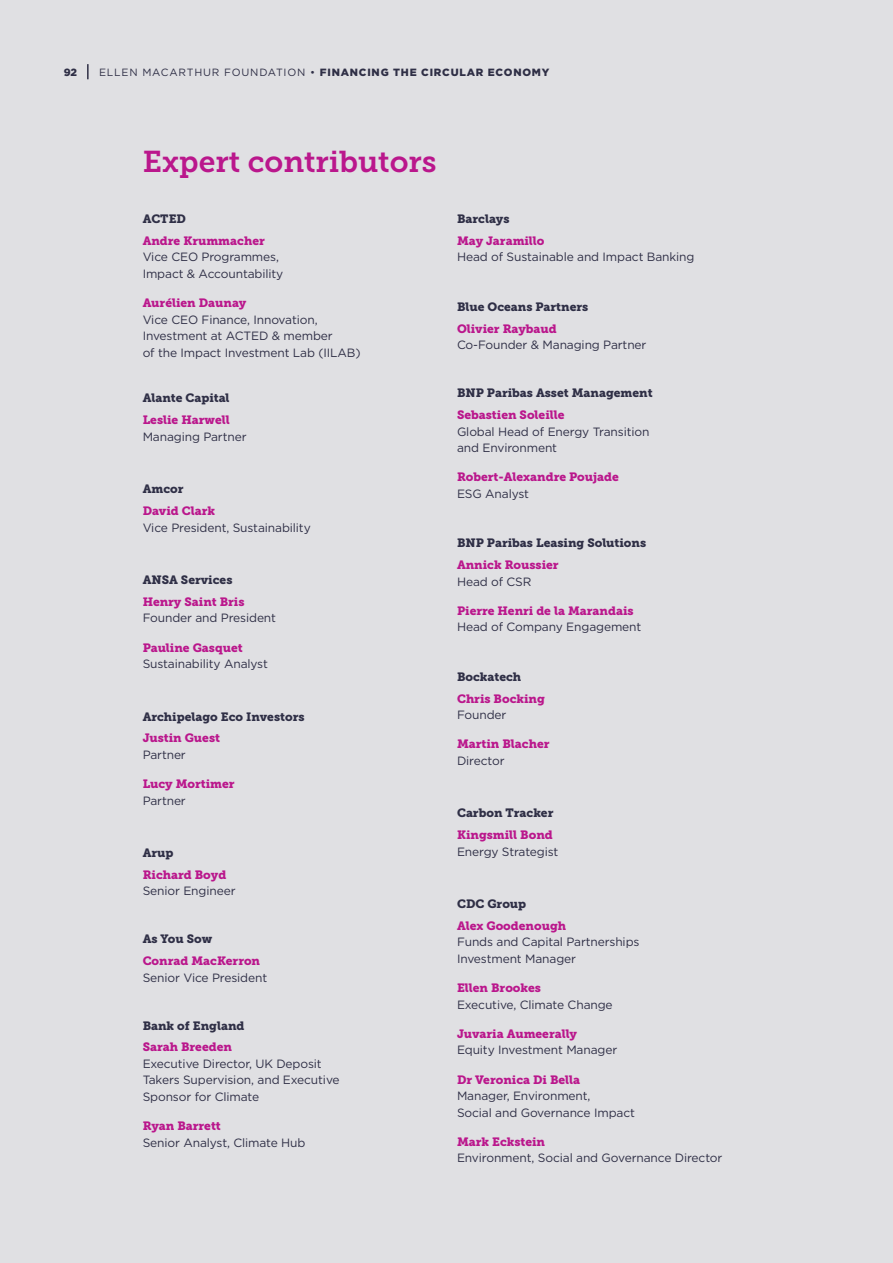
<style>
.page{position:relative;width:893px;height:1263px;background:#e0e0e3}
.page>*{position:absolute;margin:0;border:0;box-sizing:border-box;transform-origin:0 0}
.t1{font:30px "Museo Slab 700";color:#ba178c}
.t2{font:12px/16.5px "Gotham";letter-spacing:-.01em;color:#2f2f46}
.t3{font:12px "Museo Slab 900";color:#ba178c}
.t4{font:12px "Museo Slab 900";color:#2f2f46}
.t5{font:900 10.5px "Gotham";letter-spacing:.075em;color:#2f2f46}
.s1{font-weight:400}
</style>
<div class="page">
<svg style="left:87px;top:64px;width:2px;height:15px"></svg>
<p class="t5" style="left:64px;top:65px;width:15px">92</p>
<p class="t5" style="left:99px;top:65px;width:452px"><span class="s1">ELLEN MACARTHUR FOUNDATION •</span> FINANCING THE CIRCULAR ECONOMY</p>
<h1 class="t1" style="left:143px;top:144px;width:296px">Expert contributors</h1>
<p class="t4" style="left:143px;top:212px;width:45px">ACTED</p>
<p class="t3" style="left:143px;top:234px;width:124px">Andre Krummacher</p>
<p class="t2" style="left:143px;top:249px;width:142px">Vice CEO Programmes,<br>Impact &amp; Accountability</p>
<p class="t3" style="left:143px;top:296px;width:105px">Aurélien Daunay</p>
<p class="t2" style="left:143px;top:311px;width:220px">Vice CEO Finance, Innovation,<br>Investment at ACTED &amp; member<br>of the Impact Investment Lab (IILAB)</p>
<p class="t4" style="left:143px;top:391px;width:88px">Alante Capital</p>
<p class="t3" style="left:143px;top:413px;width:89px">Leslie Harwell</p>
<p class="t2" style="left:143px;top:428px;width:105px">Managing Partner</p>
<p class="t4" style="left:143px;top:482px;width:42px">Amcor</p>
<p class="t3" style="left:143px;top:504px;width:74px">David Clark</p>
<p class="t2" style="left:143px;top:519px;width:170px">Vice President, Sustainability</p>
<p class="t4" style="left:143px;top:573px;width:91px">ANSA Services</p>
<p class="t3" style="left:143px;top:595px;width:103px">Henry Saint Bris</p>
<p class="t2" style="left:143px;top:609px;width:135px">Founder and President</p>
<p class="t3" style="left:143px;top:640px;width:102px">Pauline Gasquet</p>
<p class="t2" style="left:143px;top:655px;width:127px">Sustainability Analyst</p>
<p class="t4" style="left:143px;top:709px;width:163px">Archipelago Eco Investors</p>
<p class="t3" style="left:143px;top:731px;width:79px">Justin Guest</p>
<p class="t2" style="left:143px;top:746px;width:45px">Partner</p>
<p class="t3" style="left:143px;top:777px;width:93px">Lucy Mortimer</p>
<p class="t2" style="left:143px;top:792px;width:45px">Partner</p>
<p class="t4" style="left:143px;top:846px;width:32px">Arup</p>
<p class="t3" style="left:143px;top:868px;width:85px">Richard Boyd</p>
<p class="t2" style="left:143px;top:883px;width:94px">Senior Engineer</p>
<p class="t4" style="left:143px;top:932px;width:71px">As You Sow</p>
<p class="t3" style="left:143px;top:954px;width:119px">Conrad MacKerron</p>
<p class="t2" style="left:143px;top:969px;width:126px">Senior Vice President</p>
<p class="t4" style="left:143px;top:1018px;width:103px">Bank of England</p>
<p class="t3" style="left:143px;top:1040px;width:91px">Sarah Breeden</p>
<p class="t2" style="left:143px;top:1055px;width:199px">Executive Director, UK Deposit<br>Takers Supervision, and Executive<br>Sponsor for Climate</p>
<p class="t3" style="left:143px;top:1119px;width:80px">Ryan Barrett</p>
<p class="t2" style="left:143px;top:1134px;width:164px">Senior Analyst, Climate Hub</p>
<p class="t4" style="left:457px;top:212px;width:54px">Barclays</p>
<p class="t3" style="left:457px;top:234px;width:89px">May Jaramillo</p>
<p class="t2" style="left:457px;top:249px;width:239px">Head of Sustainable and Impact Banking</p>
<p class="t4" style="left:457px;top:300px;width:133px">Blue Oceans Partners</p>
<p class="t3" style="left:457px;top:322px;width:101px">Olivier Raybaud</p>
<p class="t2" style="left:457px;top:336px;width:191px">Co-Founder &amp; Managing Partner</p>
<p class="t4" style="left:457px;top:386px;width:197px">BNP Paribas Asset Management</p>
<p class="t3" style="left:457px;top:408px;width:109px">Sebastien Soleille</p>
<p class="t2" style="left:457px;top:423px;width:194px">Global Head of Energy Transition and Environment</p>
<p class="t3" style="left:457px;top:470px;width:163px">Robert-Alexandre Poujade</p>
<p class="t2" style="left:457px;top:485px;width:74px">ESG Analyst</p>
<p class="t4" style="left:457px;top:536px;width:191px">BNP Paribas Leasing Solutions</p>
<p class="t3" style="left:457px;top:558px;width:103px">Annick Roussier</p>
<p class="t2" style="left:457px;top:573px;width:76px">Head of CSR</p>
<p class="t3" style="left:457px;top:604px;width:178px">Pierre Henri de la Marandais</p>
<p class="t2" style="left:457px;top:618px;width:186px">Head of Company Engagement</p>
<p class="t4" style="left:457px;top:670px;width:66px">Bockatech</p>
<p class="t3" style="left:457px;top:691px;width:89px">Chris Bocking</p>
<p class="t2" style="left:457px;top:706px;width:51px">Founder</p>
<p class="t3" style="left:457px;top:737px;width:94px">Martin Blacher</p>
<p class="t2" style="left:457px;top:752px;width:49px">Director</p>
<p class="t4" style="left:457px;top:806px;width:98px">Carbon Tracker</p>
<p class="t3" style="left:457px;top:828px;width:97px">Kingsmill Bond</p>
<p class="t2" style="left:457px;top:843px;width:103px">Energy Strategist</p>
<p class="t4" style="left:457px;top:897px;width:71px">CDC Group</p>
<p class="t3" style="left:457px;top:919px;width:111px">Alex Goodenough</p>
<p class="t2" style="left:457px;top:934px;width:184px">Funds and Capital Partnerships<br>Investment Manager</p>
<p class="t3" style="left:457px;top:981px;width:85px">Ellen Brookes</p>
<p class="t2" style="left:457px;top:996px;width:157px">Executive, Climate Change</p>
<p class="t3" style="left:457px;top:1027px;width:122px">Juvaria Aumeerally</p>
<p class="t2" style="left:457px;top:1042px;width:162px">Equity Investment Manager</p>
<p class="t3" style="left:457px;top:1072px;width:125px">Dr Veronica Di Bella</p>
<p class="t2" style="left:457px;top:1087px;width:179px">Manager, Environment,<br>Social and Governance Impact</p>
<p class="t3" style="left:457px;top:1135px;width:90px">Mark Eckstein</p>
<p class="t2" style="left:457px;top:1150px;width:267px">Environment, Social and Governance Director</p>
</div>
